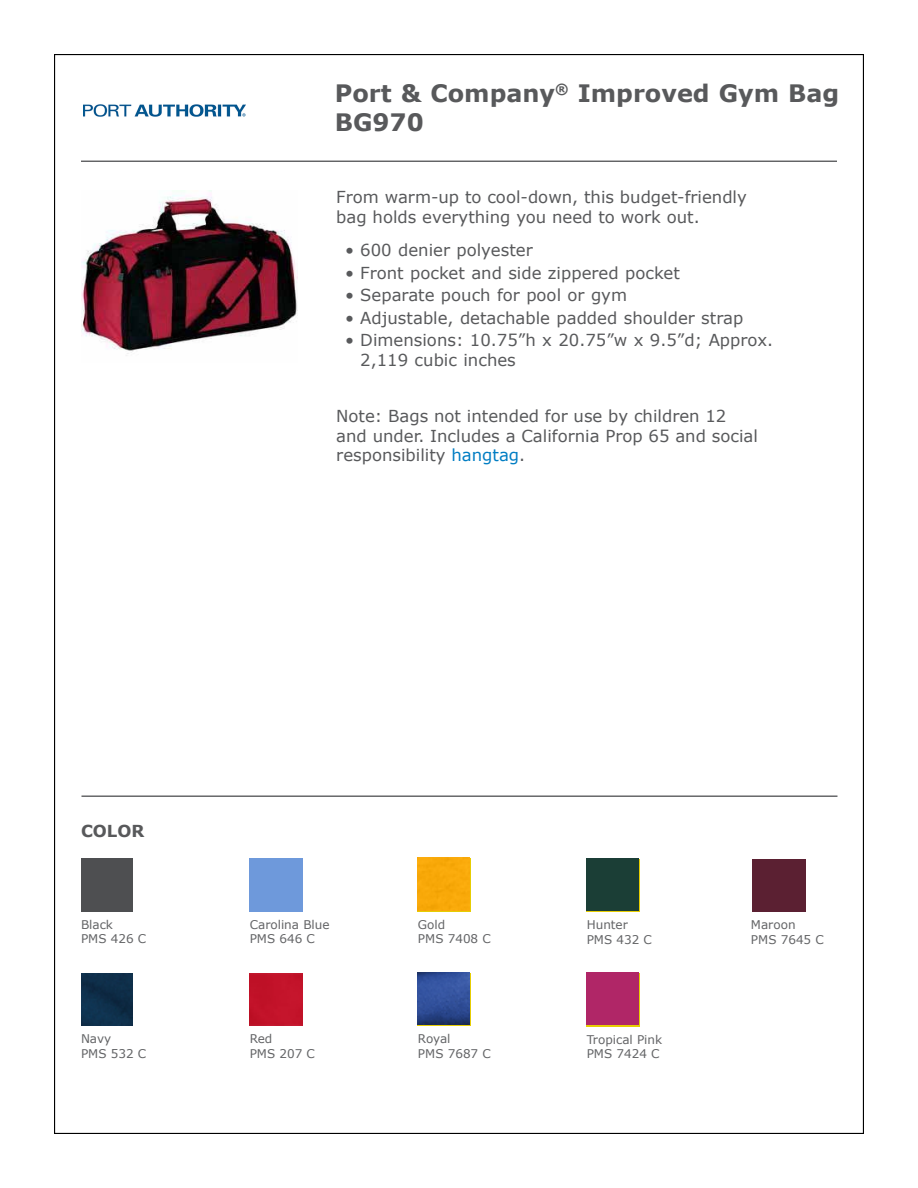
<style>
.page{position:relative;width:918px;height:1188px;background:#fff}
.page>*{position:absolute;margin:0;border:0;box-sizing:border-box;transform-origin:0 0}
.t1{font:700 24px/28.8px "Verdana";color:#58595b}
.t2{font:16.5px/19.8px "Verdana";color:#58595b}
.t3{font:700 16.5px "Verdana";color:#58595b}
.t4{font:12px/14.4px "Verdana";color:#636466}
.s1{color:#007dc3}
</style>
<div class="page">
<hr style="left:81px;top:161px;width:756px;height:1px;background:#636466">
<div style="left:753px;top:859px;width:52px;height:53px;background:#5b2032"></div>
<div style="left:81px;top:859px;width:52px;height:52px;background:#4e4f51"></div>
<hr style="left:81px;top:795px;width:756px;height:2px;background:#636466">
<img style="left:81px;top:190px;width:216px;height:166px">
<div style="left:418px;top:858px;width:52px;height:52px;background:#f9a909"></div>
<img style="left:587px;top:859px;width:52px;height:53px">
<div style="left:587px;top:858px;width:51px;height:52px;background:#1b3e36"></div>
<img style="left:81px;top:973px;width:52px;height:53px">
<div style="left:250px;top:973px;width:52px;height:53px;background:#c3132a"></div>
<img style="left:418px;top:972px;width:52px;height:53px">
<img style="left:587px;top:974px;width:52px;height:52px">
<div style="left:587px;top:973px;width:51px;height:52px;background:#b02667"></div>
<img style="left:84px;top:104px;width:162px;height:13px">
<h1 class="t1" style="left:335px;top:79px;width:506px">Port &amp; Company<sup>®</sup> Improved Gym Bag<br>BG970</h1>
<p class="t2" style="left:336px;top:187px;width:412px">From warm-up to cool-down, this budget-friendly bag holds everything you need to work out.</p>
<p class="t2" style="left:345px;top:240px;width:189px">• 600 denier polyester</p>
<p class="t2" style="left:345px;top:263px;width:336px">• Front pocket and side zippered pocket</p>
<p class="t2" style="left:345px;top:285px;width:283px">• Separate pouch for pool or gym</p>
<p class="t2" style="left:345px;top:308px;width:400px">• Adjustable, detachable padded shoulder strap</p>
<p class="t2" style="left:360px;top:330px;width:414px;text-indent:-15px">• Dimensions: 10.75”h x 20.75”w x 9.5”d; Approx.<br>2,119 cubic inches</p>
<p class="t2" style="left:336px;top:406px;width:423px">Note: Bags not intended for use by children 12 and under. Includes a California Prop 65 and social responsibility <span class="s1">hangtag</span>.</p>
<p class="t3" style="left:81px;top:819px;width:65px">COLOR</p>
<p class="t4" style="left:81px;top:917px;width:67px">Black<br>PMS 426 C</p>
<p class="t4" style="left:250px;top:917px;width:81px">Carolina Blue<br>PMS 646 C</p>
<p class="t4" style="left:418px;top:917px;width:74px">Gold<br>PMS 7408 C</p>
<p class="t4" style="left:587px;top:918px;width:67px">Hunter<br>PMS 432 C</p>
<p class="t4" style="left:751px;top:918px;width:74px">Maroon<br>PMS 7645 C</p>
<p class="t4" style="left:81px;top:1032px;width:67px">Navy<br>PMS 532 C</p>
<p class="t4" style="left:250px;top:1032px;width:67px">Red<br>PMS 207 C</p>
<p class="t4" style="left:418px;top:1032px;width:74px">Royal<br>PMS 7687 C</p>
<p class="t4" style="left:587px;top:1032px;width:77px">Tropical Pink<br>PMS 7424 C</p>
</div>
